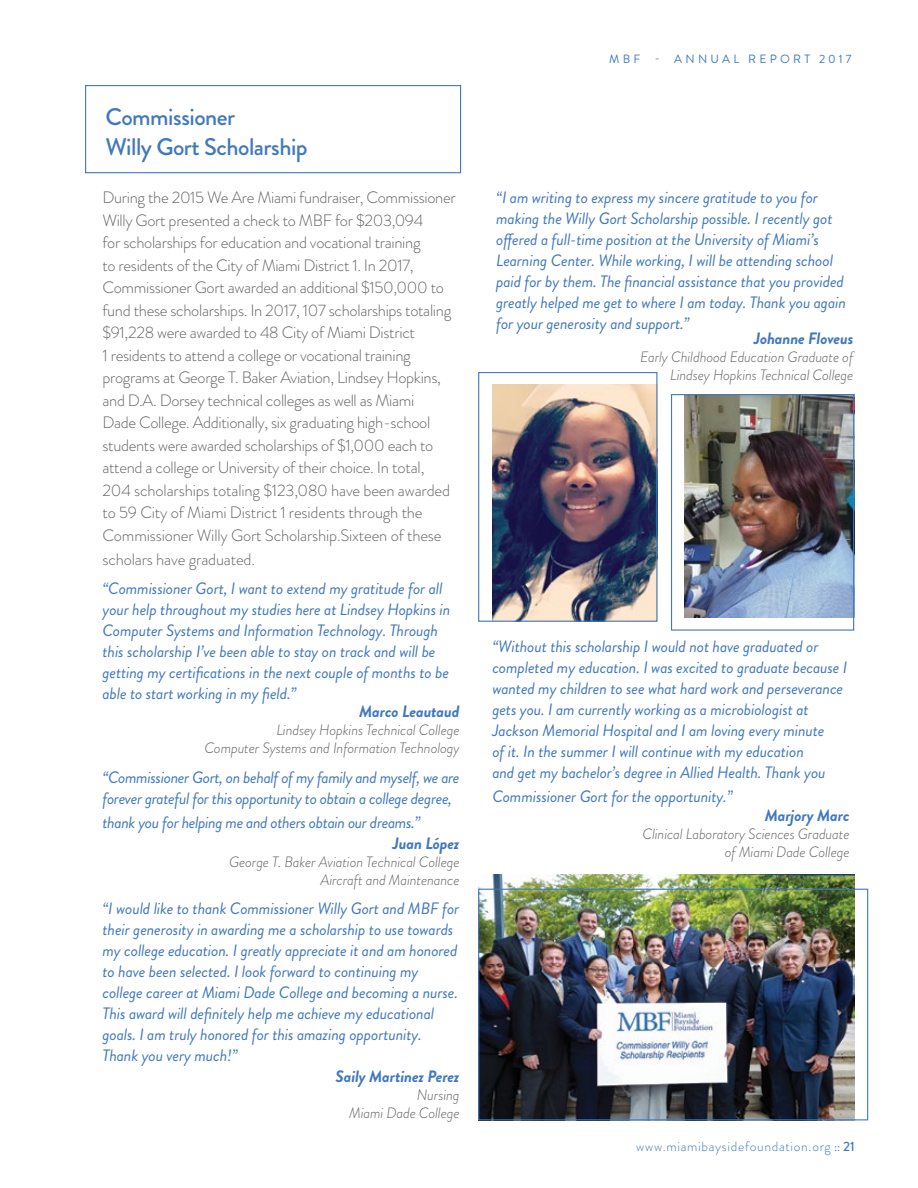
<style>
.page{position:relative;width:918px;height:1188px;background:#fff}
.page>*{position:absolute;margin:0;border:0;box-sizing:border-box;transform-origin:0 0}
.t1{font:500 24px/30px "Brandon Grotesque";letter-spacing:-.02em;color:#4179bd}
.t2{font:italic 16.5px/21px "Brandon Grotesque";letter-spacing:-.01em;color:#4179bd}
.t3{font:300 16.5px/22.5px "Brandon Grotesque";letter-spacing:-.02em;color:#636466}
.t4{font:italic 700 16.5px "Brandon Grotesque";letter-spacing:-.01em;color:#4179bd}
.t5{font:italic 300 15px/18px "Brandon Grotesque";letter-spacing:-.01em;color:#636466;text-align:right}
.t6{font:300 13.5px "Brandon Grotesque";letter-spacing:.05em;color:#4179bd}
.t7{font:12px "Brandon Grotesque";letter-spacing:.27em;color:#4179bd}
.s1{font-weight:400;font-size:12px}
.s2{font-weight:500}
</style>
<div class="page">
<img style="left:684px;top:396px;width:168px;height:221px">
<img style="left:492px;top:384px;width:163px;height:236px">
<div style="left:478px;top:372px;width:179px;height:250px;border:1px solid #4179bd"></div>
<div style="left:671px;top:394px;width:183px;height:237px;border:1px solid #4179bd"></div>
<img style="left:478px;top:875px;width:376px;height:243px">
<div style="left:478px;top:889px;width:390px;height:231px;border:1px solid #4179bd"></div>
<div style="left:85px;top:85px;width:376px;height:88px;border:1px solid #4179bd"></div>
<h1 class="t1" style="left:105px;top:102px;width:204px">Commissioner<br>Willy Gort Scholarship</h1>
<p class="t3" style="left:102px;top:186px;width:355px">During the 2015 We Are Miami fundraiser, Commissioner Willy Gort presented a check to MBF for $203,094<br>for scholarships for education and vocational training<br>to residents of the City of Miami District 1. I n 2017, Commissioner Gort awarded an additional $150,000 to fund these scholarships. I n 2017, 107 scholarships totaling $91,228 were awarded to 48 City of Miami District<br>1 residents to attend a college or vocational training programs at George T. Baker Aviation, Lindsey Hopkins, and D.A. Dorsey technical colleges as well as Miami<br>Dade College. Additionally, six graduating high-school students were awarded scholarships of $1,000 each to attend a college or U niversity of their choice. I n total, 204 scholarships totaling $123,080 have been awarded to 59 City of Miami District 1 residents through the Commissioner Willy Gort Scholarship.Sixteen of these</p>
<p class="t3" style="left:102px;top:548px;width:154px">scholars have graduated.</p>
<p class="t2" style="left:102px;top:578px;width:350px">“Commissioner Gort, I want to extend my gratitude for all your help throughout my studies here at Lindsey Hopkins in Computer Systems and Information Technology. Through this scholarship I’ve been able to stay on track and will be getting my certifications in the next couple of months to be able to start working in my field.”</p>
<p class="t4" style="left:359px;top:700px;width:102px">Marco Leautaud</p>
<p class="t5" style="left:204px;top:721px;width:257px">Lindsey Hopkins Technical College<br>Computer Systems and Information Technology</p>
<p class="t2" style="left:102px;top:767px;width:359px">“Commissioner Gort, on behalf of my family and myself, we are forever grateful for this opportunity to obtain a college degree,</p>
<p class="t2" style="left:102px;top:812px;width:319px">thank you for helping me and others obtain our dreams.”</p>
<p class="t4" style="left:393px;top:831px;width:69px">Juan López</p>
<p class="t5" style="left:229px;top:852px;width:232px">George T. Baker Aviation Technical College<br>Aircraft and Maintenance</p>
<p class="t2" style="left:102px;top:898px;width:358px">“I would like to thank Commissioner Willy Gort and MBF for their generosity in awarding me a scholarship to use towards my college education. I greatly appreciate it and am honored to have been selected. I look forward to continuing my college career at Miami Dade College and becoming a nurse.<br>This award will definitely help me achieve my educational goals. I am truly honored for this amazing opportunity.<br>Thank you very much!”</p>
<p class="t4" style="left:336px;top:1065px;width:126px">Saily Martinez Perez</p>
<p class="t5" style="left:349px;top:1086px;width:112px">Nursing<br>Miami Dade College</p>
<p class="t7" style="left:609px;top:50px;width:244px">MBF - ANNUAL REPOR T 2017</p>
<p class="t2" style="left:496px;top:187px;width:351px">“I am writing to express my sincere gratitude to you for making the Willy Gort Scholarship possible. I recently got offered a full-time position at the University of Miami’s Learning Center. While working, I will be attending school paid for by them. The financial assistance that you provided greatly helped me get to where I am today. Thank you again for your generosity and support.”</p>
<p class="t4" style="left:754px;top:327px;width:101px">Johanne Floveus</p>
<p class="t5" style="left:640px;top:348px;width:215px">Early Childhood Education Graduate of<br>Lindsey Hopkins Technical College</p>
<p class="t2" style="left:492px;top:636px;width:357px">“Without this scholarship I would not have graduated or completed my education. I was excited to graduate because I wanted my children to see what hard work and perseverance gets you. I am currently working as a microbiologist at Jackson Memorial Hospital and I am loving every minute<br>of it. In the summer I will continue with my education<br>and get my bachelor’s degree in Allied Health. Thank you</p>
<p class="t2" style="left:492px;top:786px;width:242px">Commissioner Gort for the opportunity.”</p>
<p class="t4" style="left:765px;top:804px;width:86px">Marjory Marc</p>
<p class="t5" style="left:642px;top:825px;width:209px">Clinical Laboratory Sciences Graduate of Miami Dade College</p>
<p class="t6" style="left:636px;top:1137px;width:220px">www.miamibaysidefoundation.org <span class="s1">::</span> <span class="s2">21</span></p>
</div>
